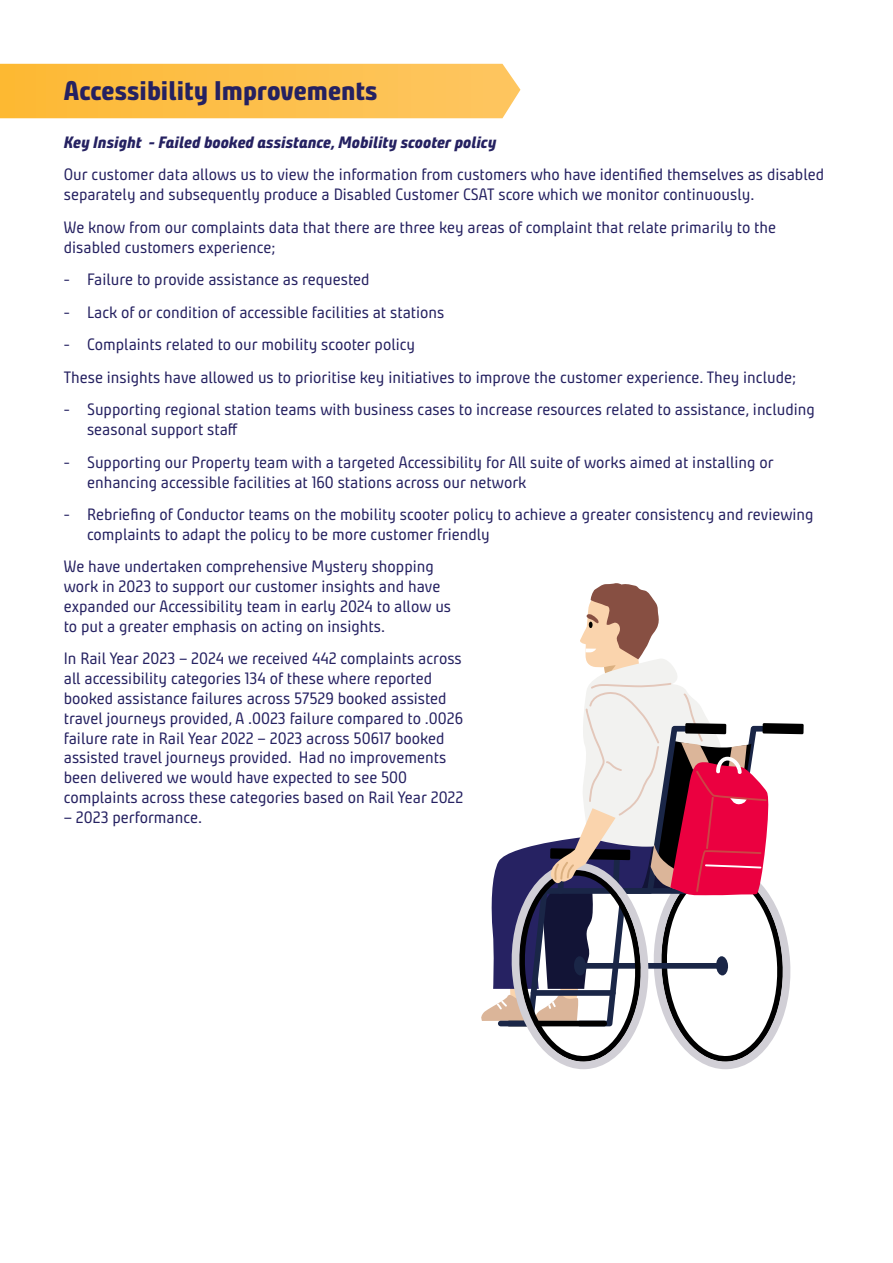
<style>
.page{position:relative;width:893px;height:1263px;background:#fff}
.page>*{position:absolute;margin:0;border:0;box-sizing:border-box;transform-origin:0 0}
.t1{font:700 expanded 27px "Bunday Clean";color:#252161}
.t2{font:16.5px/19.8px "Bunday Clean";color:#252161}
.t3{font:italic 700 expanded 16.5px "Bunday Clean";color:#252161}
</style>
<div class="page">
<svg style="left:0;top:64px;width:520px;height:54px;background:#fdc04c"></svg>
<svg style="left:481px;top:583px;width:323px;height:486px"></svg>
<h1 class="t1" style="left:64px;top:80px;width:315px">Accessibility Improvements</h1>
<p class="t3" style="left:64px;top:136px;width:434px">Key Insight - Failed booked assistance, Mobility scooter policy</p>
<p class="t2" style="left:64px;top:166px;width:762px">Our customer data allows us to view the information from customers who have identified themselves as disabled separately and subsequently produce a Disabled Customer CSAT score which we monitor continuously.</p>
<p class="t2" style="left:64px;top:218px;width:714px">We know from our complaints data that there are three key areas of complaint that relate primarily to the disabled customers experience;</p>
<p class="t2" style="left:64px;top:271px;width:307px">- Failure to provide assistance as requested</p>
<p class="t2" style="left:64px;top:303px;width:382px">- Lack of or condition of accessible facilities at stations</p>
<p class="t2" style="left:64px;top:330px;width:734px;line-height:32.5px">- Complaints related to our mobility scooter policy<br>These insights have allowed us to prioritise key initiatives to improve the customer experience. They include;</p>
<p class="t2" style="left:87px;top:401px;width:729px;text-indent:-23px">- Supporting regional station teams with business cases to increase resources related to assistance, including seasonal support staff</p>
<p class="t2" style="left:87px;top:453px;width:688px;text-indent:-23px">- Supporting our Property team with a targeted Accessibility for All suite of works aimed at installing or enhancing accessible facilities at 160 stations across our network</p>
<p class="t2" style="left:87px;top:506px;width:728px;text-indent:-23px">- Rebriefing of Conductor teams on the mobility scooter policy to achieve a greater consistency and reviewing complaints to adapt the policy to be more customer friendly</p>
<p class="t2" style="left:64px;top:558px;width:389px">We have undertaken comprehensive Mystery shopping work in 2023 to support our customer insights and have expanded our Accessibility team in early 2024 to allow us to put a greater emphasis on acting on insights.</p>
<p class="t2" style="left:64px;top:650px;width:401px">In Rail Year 2023 – 2024 we received 442 complaints across all accessibility categories 134 of these where reported booked assistance failures across 57529 booked assisted travel journeys provided, A .0023 failure compared to .0026 failure rate in Rail Year 2022 – 2023 across 50617 booked assisted travel journeys provided. Had no improvements been delivered we would have expected to see 500 complaints across these categories based on Rail Year 2022</p>
<p class="t2" style="left:64px;top:808px;width:140px">– 2023 performance.</p>
</div>
